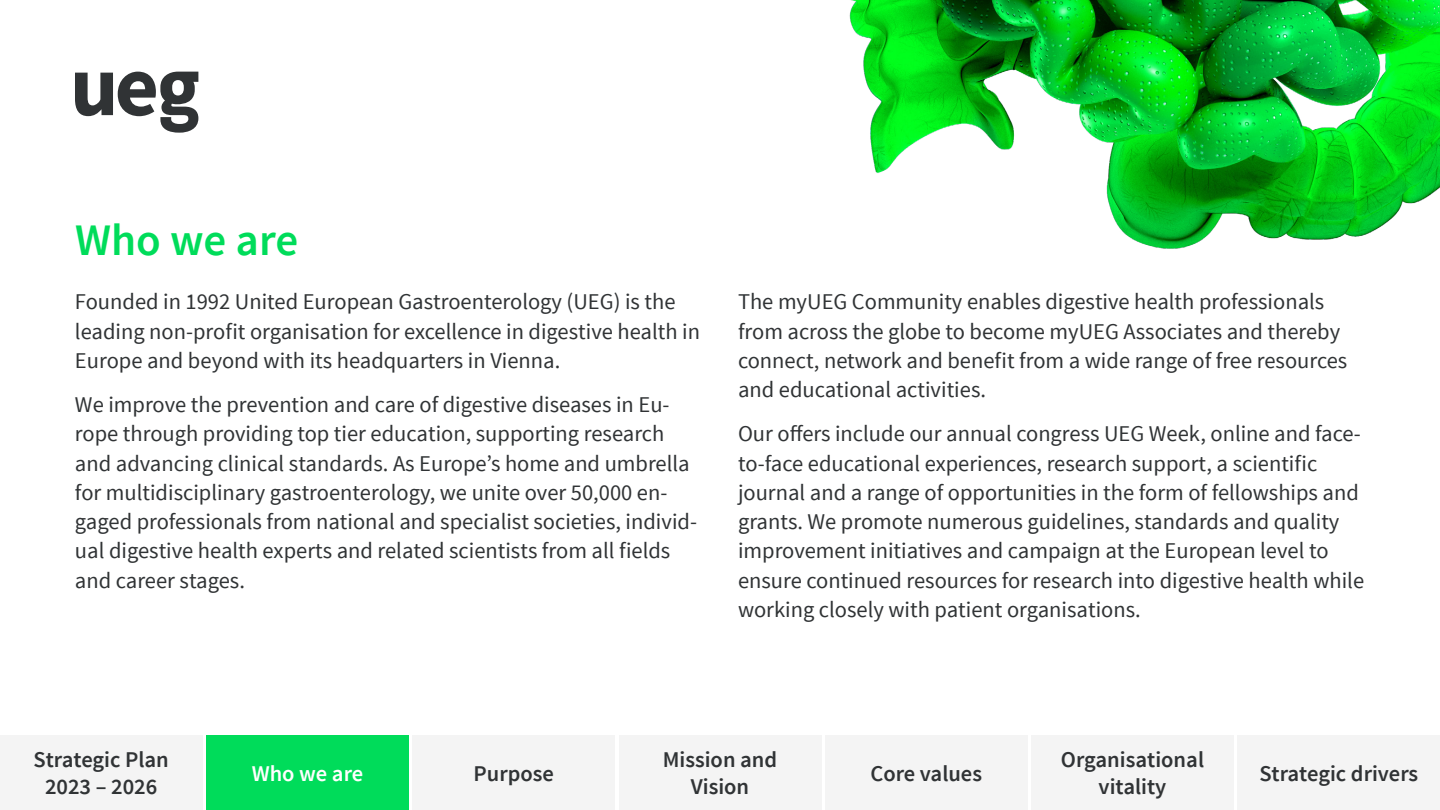
<style>
.page{position:relative;width:1440px;height:810px;background:#fff}
.page>*{position:absolute;margin:0;border:0;box-sizing:border-box;transform-origin:0 0}
.t1{font:600 45px "Source Sans Pro";color:#00dc5a}
.t2{font:22.5px/29.2px "Source Sans Pro";color:#303335}
.t3{font:600 22.5px/27px "Source Sans Pro";color:#303335;text-align:center}
.t4{font:600 22.5px "Source Sans Pro";color:#fff}
</style>
<div class="page">
<img style="left:849px;top:0;width:591px;height:249px">
<svg style="left:75px;top:72px;width:123px;height:61px"></svg>
<div style="left:413px;top:735px;width:202px;height:75px;background:#f4f4f4"></div>
<div style="left:619px;top:735px;width:202px;height:75px;background:#f4f4f4"></div>
<div style="left:825px;top:735px;width:202px;height:75px;background:#f4f4f4"></div>
<div style="left:1031px;top:735px;width:203px;height:75px;background:#f4f4f4"></div>
<div style="left:1238px;top:735px;width:202px;height:75px;background:#f4f4f4"></div>
<div style="left:0;top:735px;width:202px;height:75px;background:#f4f4f4"></div>
<div style="left:206px;top:735px;width:203px;height:75px;background:#00dc5a"></div>
<h1 class="t1" style="left:75px;top:212px;width:225px">Who we are</h1>
<p class="t2" style="left:75px;top:288px;width:627px">Founded in 1992 United European Gastroenterology (UEG) is the leading non-profit organisation for excellence in digestive health in<br>Europe and beyond with its headquarters in Vienna.</p>
<p class="t2" style="left:75px;top:390px;width:624px">We improve the prevention and care of digestive diseases in Eu&shy;rope through providing top tier education, supporting research and advancing clinical standards. As Europe’s home and umbrella for multidisciplinary gastroenterology, we unite over 50,000 en&shy;gaged professionals from national and specialist societies, individ&shy;ual digestive health experts and related scientists from all fields and career stages.</p>
<p class="t2" style="left:738px;top:288px;width:611px">The myUEG Community enables digestive health professionals from across the globe to become myUEG Associates and thereby connect, network and benefit from a wide range of free resources and educational activities.</p>
<p class="t2" style="left:738px;top:420px;width:628px">Our offers include our annual congress UEG Week, online and face&shy;to-face educational experiences, research support, a scientific journal and a range of opportunities in the form of fellowships and grants. We promote numerous guidelines, standards and quality improvement initiatives and campaign at the European level to ensure continued resources for research into digestive health while working closely with patient organisations.</p>
<p class="t3" style="left:34px;top:747px;width:137px">Strategic Plan<br>2023 – 2026</p>
<p class="t4" style="left:252px;top:759px;width:113px">Who we are</p>
<p class="t3" style="left:474px;top:761px;width:82px">Purpose</p>
<p class="t3" style="left:663px;top:747px;width:116px">Mission and<br>Vision</p>
<p class="t3" style="left:870px;top:761px;width:113px">Core values</p>
<p class="t3" style="left:1061px;top:747px;width:145px">Organisational vitality</p>
<p class="t3" style="left:1259px;top:761px;width:160px">Strategic drivers</p>
</div>
